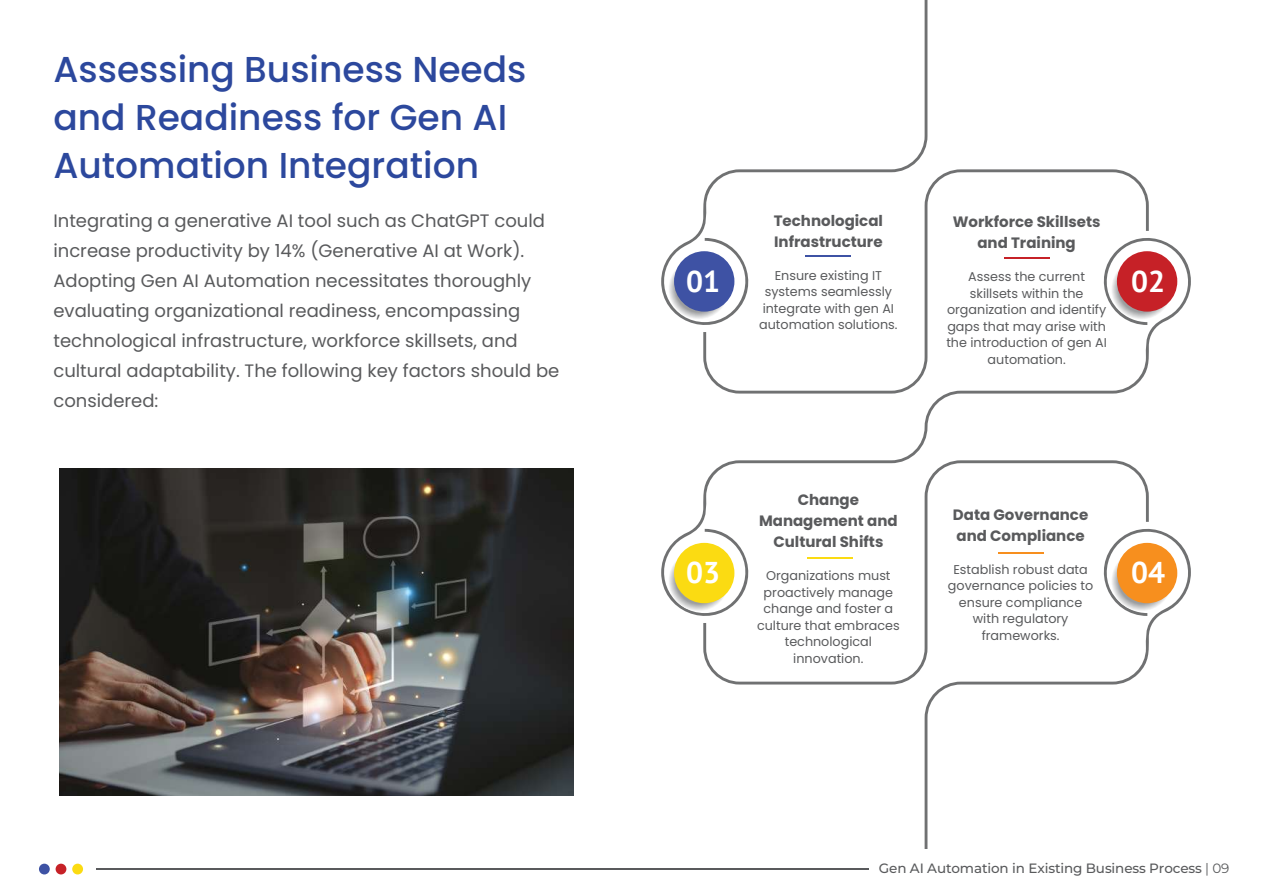
<style>
.page{position:relative;width:1263px;height:893px;background:#fff}
.page>*{position:absolute;margin:0;border:0;box-sizing:border-box;transform-origin:0 0}
.t1{font:500 36px/48px "Poppins";color:#2c489d}
.t2{font:700 30px "PT Sans";color:#fff}
.t3{font:18px/30px "Poppins";color:#595a5c}
.t4{font:700 15px/21px "Poppins";color:#595a5c}
.t5{font:500 13.5px "Montserrat";letter-spacing:-.01em;color:#595a5c}
.t6{font:12.75px/16.5px "Poppins";color:#595a5c;text-align:center}
.s1{font-weight:400}
</style>
<div class="page">
<svg style="left:661px;top:0;width:530px;height:849px"></svg>
<div style="left:674px;top:251px;width:60px;height:61px;background:#3e52a4;border-radius:50%"></div>
<div style="left:1117px;top:251px;width:60px;height:61px;background:#c62127;border-radius:50%"></div>
<div style="left:1115px;top:555px;width:52px;height:52px;background:#c4c5c6;border-radius:50%"></div>
<svg style="left:1116px;top:556px;width:50px;height:50px"></svg>
<svg style="left:1119px;top:558px;width:45px;height:46px"></svg>
<div style="left:1117px;top:543px;width:60px;height:60px;background:#f78f1e;border-radius:50%"></div>
<svg style="left:676px;top:558px;width:45px;height:46px"></svg>
<div style="left:674px;top:543px;width:60px;height:60px;background:#fbdb12;border-radius:50%"></div>
<hr style="left:805px;top:256px;width:46px;height:1px;background:#3e52a4">
<hr style="left:1004px;top:257px;width:45px;height:1px;background:#c62127">
<hr style="left:807px;top:557px;width:46px;height:1px;background:#fbdb12">
<hr style="left:998px;top:553px;width:45px;height:1px;background:#f78f1e">
<img style="left:59px;top:468px;width:514px;height:328px">
<hr style="left:96px;top:868px;width:772px;height:1px;background:#595a5c">
<div style="left:39px;top:864px;width:11px;height:10px;background:#3e52a4;border-radius:50%"></div>
<div style="left:56px;top:864px;width:10px;height:10px;background:#c62127;border-radius:50%"></div>
<div style="left:72px;top:864px;width:11px;height:10px;background:#fbdb12;border-radius:50%"></div>
<h1 class="t1" style="left:53px;top:46px;width:475px">Assessing Business Needs and Readiness for Gen AI<br>Automation Integration</h1>
<p class="t3" style="left:53px;top:206px;width:507px">Integrating a generative AI tool such as ChatGPT could increase productivity by 14% (Generative AI at Work).<br>Adopting Gen AI Automation necessitates thoroughly evaluating organizational readiness, encompassing technological infrastructure, workforce skillsets, and cultural adaptability. The following key factors should be considered:</p>
<p class="t4" style="left:774px;top:210px;width:111px">Technological<br>Infrastructure</p>
<p class="t6" style="left:759px;top:267px;width:140px">Ensure existing IT systems seamlessly integrate with gen AI automation solutions.</p>
<p class="t4" style="left:953px;top:212px;width:149px;text-align:center">Workforce Skillsets and Training</p>
<p class="t6" style="left:946px;top:268px;width:162px">Assess the current skillsets within the organization and identify gaps that may arise with the introduction of gen AI automation.</p>
<h2 class="t2" style="left:686px;top:261px;width:36px">01</h2>
<h2 class="t2" style="left:1131px;top:261px;width:36px">02</h2>
<p class="t4" style="left:759px;top:490px;width:140px;text-align:center">Change<br>Management and<br>Cultural Shifts</p>
<p class="t6" style="left:757px;top:567px;width:144px">Organizations must proactively manage change and foster a culture that embraces technological innovation.</p>
<p class="t4" style="left:953px;top:504px;width:137px">Data Governance and Compliance</p>
<p class="t6" style="left:948px;top:561px;width:147px">Establish robust data governance policies to ensure compliance with regulatory frameworks.</p>
<h2 class="t2" style="left:686px;top:552px;width:36px">03</h2>
<h2 class="t2" style="left:1131px;top:552px;width:36px">04</h2>
<p class="t5" style="left:879px;top:859px;width:352px">Gen AI Automation in Existing Business Process <span class="s1">| 09</span></p>
</div>
